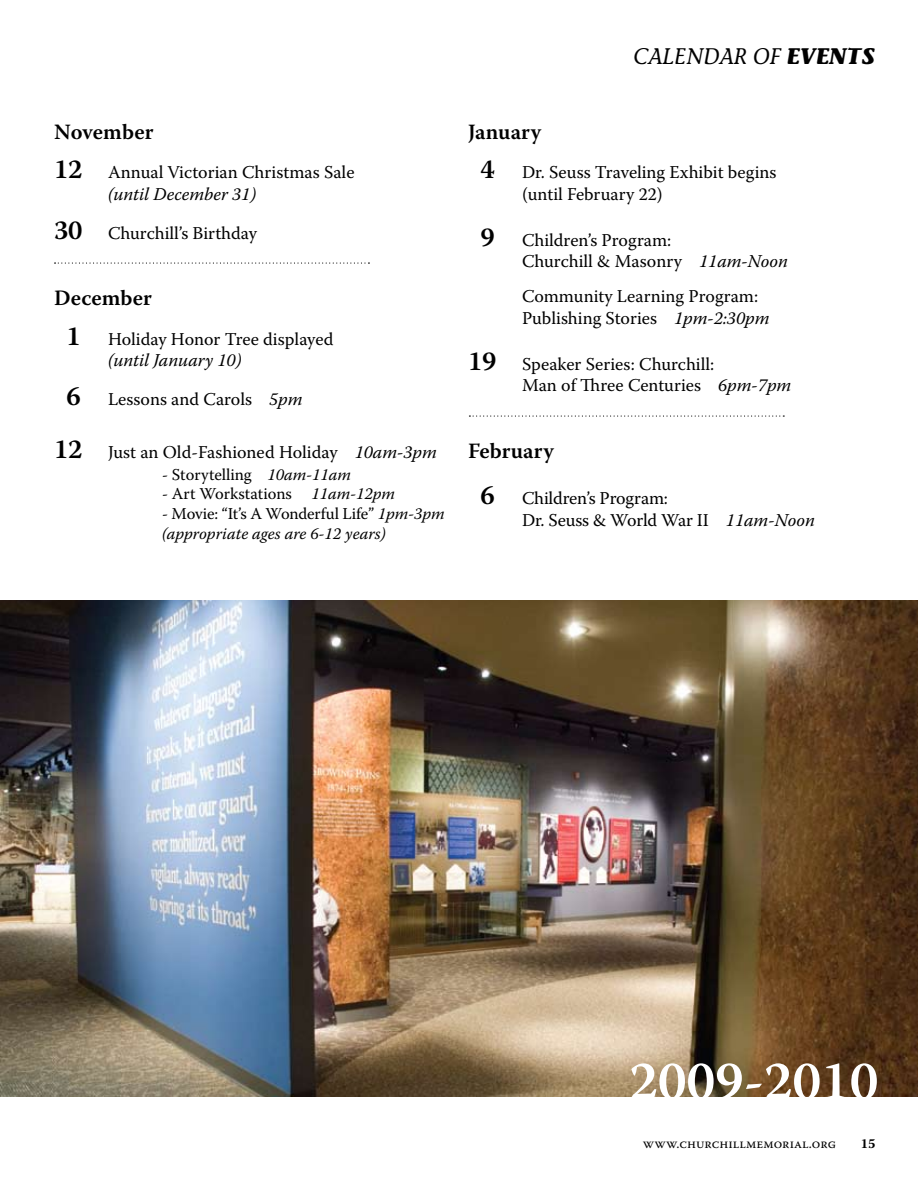
<style>
.page{position:relative;width:918px;height:1188px;background:#fff}
.page>*{position:absolute;margin:0;border:0;box-sizing:border-box;transform-origin:0 0}
.t1{font:600 54px "Warnock Pro";color:#fff}
.t2{font:italic 22.5px "Stone Informal";color:#000}
.t3{font:italic 700 22.5px "Stone Informal";color:#000}
.t4{font:600 21.75px "Warnock Pro";color:#000}
.t5{font:18px/21.6px "Warnock Pro";color:#000}
.t6{font:italic 16.5px/19.8px "Warnock Pro";color:#000}
.t7{font:16.5px "Warnock Pro";color:#000}
.t8{font:13.5px "Warnock Pro";color:#000}
.t9{font:700 13.5px "Warnock Pro";color:#000}
.s1{font-weight:600;font-size:27px}
.s2{font-style:italic}
.s3{font-style:normal}
.s4{font-weight:400}
</style>
<div class="page">
<svg style="left:55px;top:262px;width:314px;height:2px"></svg>
<img style="left:0;top:600px;width:918px;height:496px">
<svg style="left:469px;top:416px;width:315px;height:1px"></svg>
<p class="t4" style="left:54px;top:119px;width:101px">November</p>
<p class="t5" style="left:108px;top:161px;width:248px;text-indent:-54px"><span class="s1">12</span> Annual Victorian Christmas Sale <span class="s2">(until December 31)</span></p>
<p class="t5" style="left:54px;top:222px;width:205px"><span class="s1">30</span> Churchill’s Birthday</p>
<p class="t4" style="left:54px;top:285px;width:99px">December</p>
<p class="t5" style="left:108px;top:328px;width:227px;text-indent:-42px"><span class="s1">1</span> Holiday Honor Tree displayed <span class="s2">(until January 10)</span></p>
<p class="t5" style="left:66px;top:388px;width:238px"><span class="s1">6</span> Lessons and Carols <span class="s2">5pm</span></p>
<p class="t5" style="left:54px;top:441px;width:384px"><span class="s1">12</span> Just an Old-Fashioned Holiday <span class="s2">10am-3pm</span></p>
<p class="t7" style="left:162px;top:464px;width:191px">- Storytelling <span class="s2">10am-11am</span></p>
<p class="t7" style="left:162px;top:484px;width:235px">- Art Workstations <span class="s2">11am-12pm</span></p>
<p class="t6" style="left:162px;top:504px;width:284px"><span class="s3">- Movie: “It’s A Wonderful Life”</span> 1pm-3pm (appropriate ages are 6-12 years)</p>
<p class="t2" style="left:633px;top:43px;width:15px">CALENDAR</p>
<p class="t3" style="left:753px;top:43px;width:94px"><span class="s4">OF</span> EVENTS</p>
<p class="t4" style="left:468px;top:119px;width:75px">January</p>
<p class="t5" style="left:522px;top:161px;width:256px;text-indent:-42px"><span class="s1">4</span> Dr. Seuss Traveling Exhibit begins (until February 22)</p>
<p class="t5" style="left:522px;top:229px;width:268px;text-indent:-42px"><span class="s1">9</span> Children’s Program:<br>Churchill &amp; Masonry <span class="s2">11am-Noon</span></p>
<p class="t5" style="left:522px;top:285px;width:249px">Community Learning Program:<br>Publishing Stories <span class="s2">1pm-2:30pm</span></p>
<p class="t5" style="left:522px;top:353px;width:271px;text-indent:-54px"><span class="s1">19</span> Speaker Series: Churchill:<br>Man of Three Centuries <span class="s2">6pm-7pm</span></p>
<p class="t4" style="left:468px;top:438px;width:87px">February</p>
<p class="t5" style="left:522px;top:487px;width:294px;text-indent:-42px"><span class="s1">6</span> Children’s Program:<br>Dr. Seuss &amp; World War II <span class="s2">11am-Noon</span></p>
<h1 class="t1" style="left:629px;top:1048px;width:251px">2009-2010</h1>
<p class="t8" style="left:643px;top:1136px;width:195px">www.churchillmemorial.org</p>
<p class="t9" style="left:861px;top:1136px;width:16px">15</p>
</div>
